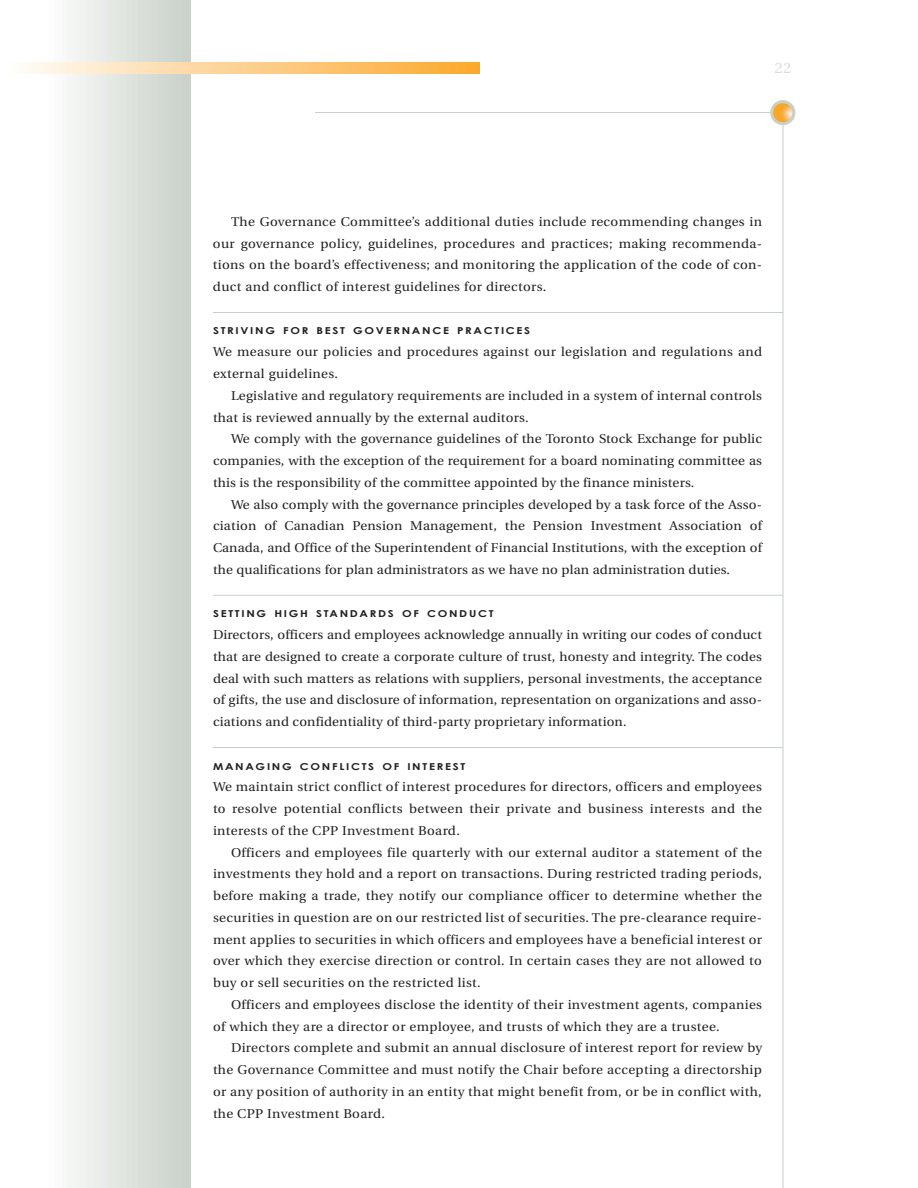
<style>
.page{position:relative;width:918px;height:1188px;background:#fff}
.page>*{position:absolute;margin:0;border:0;box-sizing:border-box;transform-origin:0 0}
.t1{font:15px "Utopia";color:#d7dfda;scale:1.05 1}
.t2{font:12.75px/21.8px "Utopia";letter-spacing:.025em;color:#231f20;text-align:justify;scale:1.05 1}
.t3{font:700 9.6px "Century Gothic";letter-spacing:.15em;color:#231f20;scale:1.2 1}
</style>
<div class="page">
<hr style="left:213px;top:312px;width:570px;height:1px;background:#c8d0c8">
<hr style="left:213px;top:595px;width:570px;height:1px;background:#c8d0c8">
<hr style="left:213px;top:747px;width:570px;height:1px;background:#c8d0c8">
<svg style="left:315px;top:112px;width:468px;height:1075px"></svg>
<div style="left:770px;top:100px;width:25px;height:25px;background:#c8d0c8;border-radius:50%"></div>
<img style="left:773px;top:103px;width:19px;height:19px">
<svg style="left:13px;top:62px;width:467px;height:12px;background:#fdd190"></svg>
<p class="t1" style="left:774px;top:62px;width:18px">22</p>
<p class="t2" style="left:213px;top:212px;width:524px;text-indent:18px">The Governance Committee’s additional duties include recommending changes in our governance policy, guidelines, procedures and practices; making recommenda&shy;tions on the board’s effectiveness; and monitoring the application of the code of con&shy;duct and conflict of interest guidelines for directors.</p>
<p class="t3" style="left:213px;top:327px;width:266px">STRIVING FOR BEST GOVERNANCE PRACTICES</p>
<p class="t2" style="left:213px;top:342px;width:524px">We measure our policies and procedures against our legislation and regulations and external guidelines.</p>
<p class="t2" style="left:213px;top:386px;width:524px;text-indent:18px">Legislative and regulatory requirements are included in a system of internal controls that is reviewed annually by the external auditors.</p>
<p class="t2" style="left:213px;top:429px;width:524px;text-indent:18px">We comply with the governance guidelines of the Toronto Stock Exchange for public companies, with the exception of the requirement for a board nominating committee as this is the responsibility of the committee appointed by the finance ministers.</p>
<p class="t2" style="left:213px;top:494px;width:524px;text-indent:18px">We also comply with the governance principles developed by a task force of the Asso&shy;ciation of Canadian Pension Management, the Pension Investment Association of Canada, and Office of the Superintendent of Financial Institutions, with the exception of the qualifications for plan administrators as we have no plan administration duties.</p>
<p class="t3" style="left:213px;top:610px;width:235px">SETTING HIGH STANDARDS OF CONDUCT</p>
<p class="t2" style="left:213px;top:625px;width:524px">Directors, officers and employees acknowledge annually in writing our codes of conduct that are designed to create a corporate culture of trust, honesty and integrity. The codes deal with such matters as relations with suppliers, personal investments, the acceptance of gifts, the use and disclosure of information, representation on organizations and asso&shy;ciations and confidentiality of third-party proprietary information.</p>
<p class="t3" style="left:213px;top:762px;width:212px">MANAGING CONFLICTS OF INTEREST</p>
<p class="t2" style="left:213px;top:777px;width:524px">We maintain strict conflict of interest procedures for directors, officers and employees to resolve potential conflicts between their private and business interests and the interests of the CPP Investment Board.</p>
<p class="t2" style="left:213px;top:842px;width:524px;text-indent:18px">Officers and employees file quarterly with our external auditor a statement of the investments they hold and a report on transactions. During restricted trading periods, before making a trade, they notify our compliance officer to determine whether the securities in question are on our restricted list of securities. The pre-clearance require&shy;ment applies to securities in which officers and employees have a beneficial interest or over which they exercise direction or control. In certain cases they are not allowed to buy or sell securities on the restricted list.</p>
<p class="t2" style="left:213px;top:995px;width:524px;text-indent:18px">Officers and employees disclose the identity of their investment agents, companies of which they are a director or employee, and trusts of which they are a trustee.</p>
<p class="t2" style="left:213px;top:1038px;width:525px;text-indent:18px">Directors complete and submit an annual disclosure of interest report for review by the Governance Committee and must notify the Chair before accepting a directorship or any position of authority in an entity that might benefit from, or be in conflict with, the CPP Investment Board.</p>
</div>
